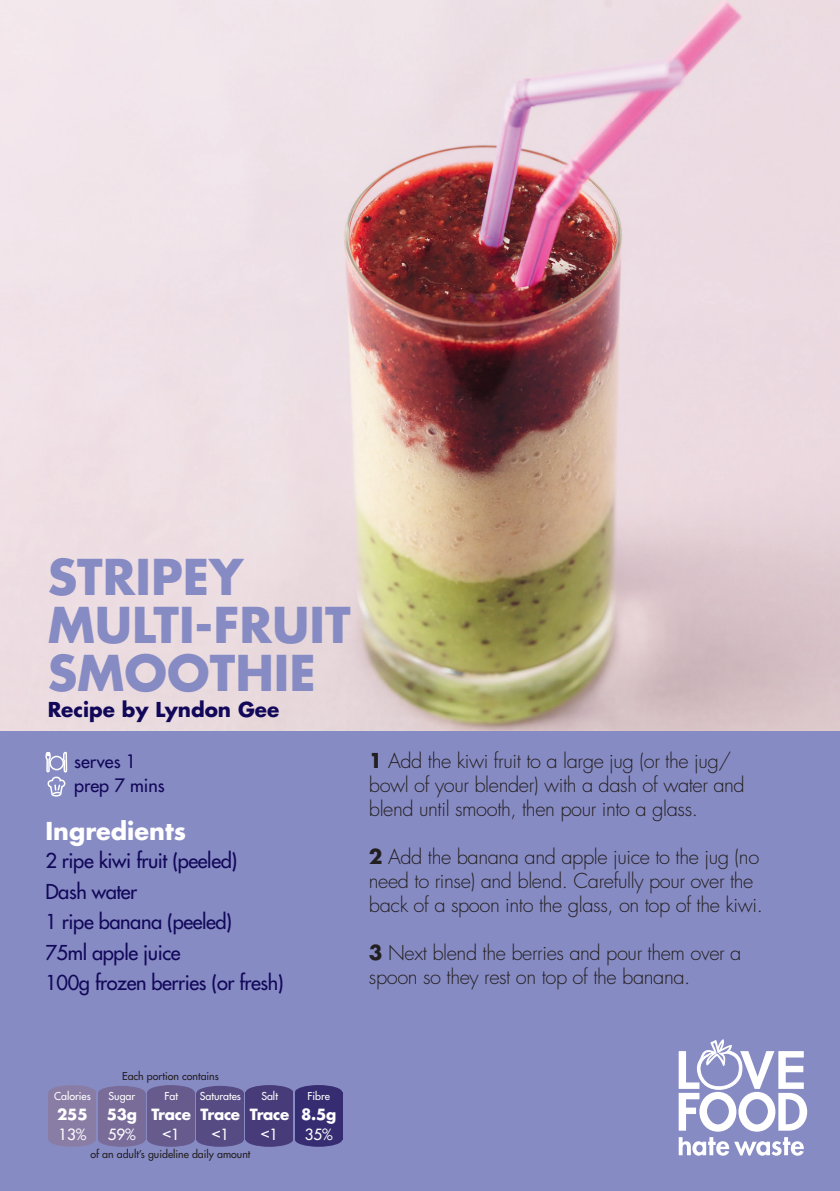
<style>
.page{position:relative;width:840px;height:1191px;background:#fff}
.page>*{position:absolute;margin:0;border:0;box-sizing:border-box;transform-origin:0 0}
.t1{font:700 48px/48px "Futura Std";color:#878bc4}
.t2{font:700 24px "Futura Std";color:#fff}
.t3{font:300 20px/24px "Futura Std";letter-spacing:-.02em;color:#231f20}
.t4{font:500 20px "Futura Std";letter-spacing:-.02em;color:#120859}
.t5{font:700 20px "Futura Std";color:#120859}
.t6{font:500 18px "Futura Std";color:#120859}
.t7{font:700 15px "Futura Std";letter-spacing:-.02em;color:#fff}
.t8{font:500 15px "Futura Std";color:#fff}
.t9{font:500 10.6px "Futura Std";color:#231f20}
.t10{font:500 10.6px "Futura Std";color:#fff}
.s1{font-weight:700}
</style>
<div class="page">
<img style="left:0;top:0;width:839px;height:731px">
<div style="left:0;top:731px;width:839px;height:460px;background:#878bc4"></div>
<svg style="left:678px;top:1137px;width:125px;height:18px"></svg>
<svg style="left:678px;top:1039px;width:128px;height:92px"></svg>
<svg style="left:45px;top:751px;width:23px;height:339px"></svg>
<div style="left:48px;top:1092px;width:48px;height:47px;background:#8a7da5"></div>
<div style="left:49px;top:1085px;width:47px;height:14px;background:#8a7da5;border-radius:50%"></div>
<div style="left:49px;top:1132px;width:47px;height:14px;background:#8a7da5;border-radius:50%"></div>
<div style="left:98px;top:1092px;width:47px;height:47px;background:#796c99"></div>
<div style="left:98px;top:1085px;width:47px;height:15px;background:#796c99;border-radius:50%"></div>
<div style="left:98px;top:1132px;width:47px;height:14px;background:#796c99;border-radius:50%"></div>
<div style="left:147px;top:1092px;width:47px;height:47px;background:#675b8e"></div>
<div style="left:147px;top:1085px;width:47px;height:14px;background:#675b8e;border-radius:50%"></div>
<div style="left:147px;top:1132px;width:47px;height:14px;background:#675b8e;border-radius:50%"></div>
<div style="left:196px;top:1092px;width:48px;height:47px;background:#574b84"></div>
<div style="left:196px;top:1085px;width:48px;height:15px;background:#574b84;border-radius:50%"></div>
<div style="left:196px;top:1132px;width:48px;height:14px;background:#574b84;border-radius:50%"></div>
<div style="left:245px;top:1092px;width:48px;height:47px;background:#473b7a"></div>
<div style="left:245px;top:1085px;width:48px;height:14px;background:#473b7a;border-radius:50%"></div>
<div style="left:245px;top:1132px;width:48px;height:14px;background:#473b7a;border-radius:50%"></div>
<div style="left:295px;top:1092px;width:47px;height:47px;background:#362c72"></div>
<div style="left:295px;top:1085px;width:47px;height:14px;background:#362c72;border-radius:50%"></div>
<div style="left:295px;top:1132px;width:47px;height:14px;background:#362c72;border-radius:50%"></div>
<p class="t1" style="left:48px;top:552px;width:304px">STRIPEY<br>MULTI-FRUIT<br>SMOOTHIE</p>
<p class="t5" style="left:48px;top:696px;width:233px">Recipe by Lyndon Gee</p>
<p class="t6" style="left:74px;top:750px;width:64px">serves 1</p>
<p class="t6" style="left:74px;top:774px;width:92px">prep 7 mins</p>
<p class="t2" style="left:45px;top:815px;width:142px">Ingredients</p>
<p class="t4" style="left:45px;top:848px;width:193px">2 ripe kiwi fruit (peeled)</p>
<p class="t4" style="left:45px;top:878px;width:93px">Dash water</p>
<p class="t4" style="left:45px;top:909px;width:188px">1 ripe banana (peeled)</p>
<p class="t4" style="left:45px;top:939px;width:137px">75ml apple juice</p>
<p class="t4" style="left:45px;top:970px;width:240px">100g frozen berries (or fresh)</p>
<p class="t3" style="left:369px;top:749px;width:377px"><span class="s1">1</span> Add the kiwi fruit to a large jug (or the jug/ bowl of your blender) with a dash of water and blend until smooth, then pour into a glass.</p>
<p class="t3" style="left:369px;top:845px;width:395px"><span class="s1">2</span> Add the banana and apple juice to the jug (no need to rinse) and blend. Carefully pour over the back of a spoon into the glass, on top of the kiwi.</p>
<p class="t3" style="left:369px;top:941px;width:374px"><span class="s1">3</span> Next blend the berries and pour them over a spoon so they rest on top of the banana.</p>
<p class="t10" style="left:54px;top:1089px;width:38px">Calories</p>
<p class="t7" style="left:57px;top:1104px;width:32px">255</p>
<p class="t8" style="left:58px;top:1124px;width:30px">13%</p>
<p class="t9" style="left:122px;top:1069px;width:98px">Each portion contains</p>
<p class="t10" style="left:108px;top:1090px;width:28px">Sugar</p>
<p class="t7" style="left:107px;top:1104px;width:32px">53g</p>
<p class="t8" style="left:108px;top:1125px;width:30px">59%</p>
<p class="t10" style="left:164px;top:1089px;width:15px">Fat</p>
<p class="t7" style="left:151px;top:1104px;width:41px">Trace</p>
<p class="t8" style="left:162px;top:1123px;width:19px">&lt;1</p>
<p class="t10" style="left:200px;top:1090px;width:43px">Saturates</p>
<p class="t7" style="left:200px;top:1104px;width:41px">Trace</p>
<p class="t8" style="left:211px;top:1124px;width:19px">&lt;1</p>
<p class="t10" style="left:261px;top:1089px;width:18px">Salt</p>
<p class="t7" style="left:250px;top:1104px;width:41px">Trace</p>
<p class="t8" style="left:261px;top:1123px;width:19px">&lt;1</p>
<p class="t9" style="left:90px;top:1147px;width:161px">of an adult’s guideline daily amount</p>
<p class="t10" style="left:307px;top:1089px;width:24px">Fibre</p>
<p class="t7" style="left:301px;top:1104px;width:37px">8.5g</p>
<p class="t8" style="left:304px;top:1124px;width:30px">35%</p>
</div>
